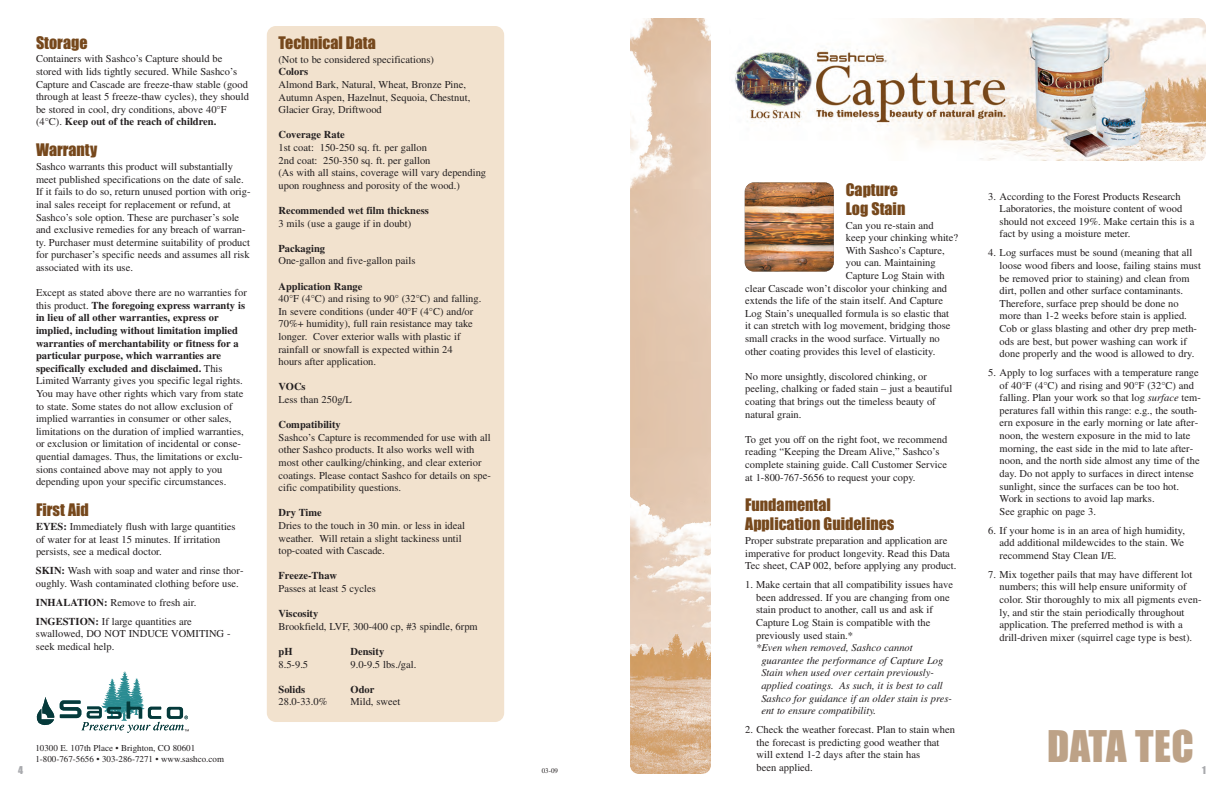
<style>
.page{position:relative;width:1224px;height:792px;background:#fff}
.page>*{position:absolute;margin:0;border:0;box-sizing:border-box;transform-origin:0 0}
.t1{font:40.4px "Impact";letter-spacing:.01em;color:#bda287}
.t2{font:16px/19.2px "Impact";color:#76481c}
.t3{font:10.5px/12.6px "Times";color:#231f20}
.t4{font:italic 10.5px/12.6px "Times";color:#231f20}
.t5{font:700 10.5px "Times";color:#231f20}
.t6{font:10px "Impact";color:#a8a9ad}
.t7{font:9px/10.8px "Times";color:#231f20}
.t8{font:7px "Times";color:#231f20}
.s1{font-weight:700}
.s2{font-style:italic}
</style>
<div class="page">
<div style="left:267px;top:26px;width:237px;height:696px;background:#f2e2ce;border-radius:9px"></div>
<img style="left:630px;top:18px;width:81px;height:756px">
<img style="left:734px;top:18px;width:472px;height:143px">
<img style="left:745px;top:183px;width:89px;height:89px">
<svg style="left:37px;top:671px;width:152px;height:62px"></svg>
<h2 class="t2" style="left:36px;top:34px;width:53px">Storage</h2>
<p class="t3" style="left:36px;top:54px;width:214px">Containers with Sashco’s Capture should be stored with lids tightly secured. While Sashco’s Capture and Cascade are freeze-thaw stable (good through at least 5 freeze-thaw cycles), they should be stored in cool, dry conditions, above 40°F (4°C). <span class="s1">Keep out of the reach of children.</span></p>
<h2 class="t2" style="left:36px;top:141px;width:63px">Warranty</h2>
<p class="t3" style="left:36px;top:162px;width:216px">Sashco warrants this product will substantially meet published specifications on the date of sale.<br>If it fails to do so, return unused portion with orig&shy;inal sales receipt for replacement or refund, at Sashco’s sole option. These are purchaser’s sole and exclusive remedies for any breach of warran&shy;ty. Purchaser must determine suitability of product for purchaser’s specific needs and assumes all risk associated with its use.</p>
<p class="t3" style="left:36px;top:288px;width:212px">Except as stated above there are no warranties for this product. <span class="s1">The foregoing express warranty is in lieu of all other warranties, express or implied, including without limitation implied warranties of merchantability or fitness for a particular purpose, which warranties are specifically excluded and disclaimed.</span> This Limited Warranty gives you specific legal rights.<br>You may have other rights which vary from state to state. Some states do not allow exclusion of implied warranties in consumer or other sales, limitations on the duration of implied warranties, or exclusion or limitation of incidental or conse&shy;quential damages. Thus, the limitations or exclu&shy;sions contained above may not apply to you depending upon your specific circumstances.</p>
<h2 class="t2" style="left:36px;top:501px;width:54px">First Aid</h2>
<p class="t3" style="left:36px;top:521px;width:201px"><span class="s1">EYES:</span> Immediately flush with large quantities of water for at least 15 minutes. If irritation persists, see a medical doctor.</p>
<p class="t3" style="left:36px;top:566px;width:209px"><span class="s1">SKIN:</span> Wash with soap and water and rinse thor&shy;oughly. Wash contaminated clothing before use.</p>
<p class="t3" style="left:36px;top:594px;width:162px;line-height:19px"><span class="s1">INHALATION:</span> Remove to fresh air.<br><span class="s1">INGESTION:</span> If large quantities are</p>
<p class="t3" style="left:36px;top:629px;width:196px">swallowed, DO NOT INDUCE VOMITING - seek medical help.</p>
<h2 class="t2" style="left:278px;top:34px;width:99px">Technical Data</h2>
<p class="t3" style="left:278px;top:54px;width:157px">(Not to be considered specifications)</p>
<p class="t5" style="left:278px;top:66px;width:31px">Colors</p>
<p class="t3" style="left:278px;top:79px;width:193px">Almond Bark, Natural, Wheat, Bronze Pine,<br>Autumn Aspen, Hazelnut, Sequoia, Chestnut,<br>Glacier Gray, Driftwood</p>
<p class="t5" style="left:278px;top:129px;width:68px">Coverage Rate</p>
<p class="t3" style="left:278px;top:142px;width:209px">1st coat: 150-250 sq. ft. per gallon<br>2nd coat: 250-350 sq. ft. per gallon<br>(As with all stains, coverage will vary depending upon roughness and porosity of the wood.)</p>
<p class="t5" style="left:278px;top:204px;width:152px">Recommended wet film thickness</p>
<p class="t3" style="left:278px;top:218px;width:134px">3 mils (use a gauge if in doubt)</p>
<p class="t5" style="left:278px;top:242px;width:48px">Packaging</p>
<p class="t3" style="left:278px;top:256px;width:138px">One-gallon and five-gallon pails</p>
<p class="t5" style="left:278px;top:280px;width:85px">Application Range</p>
<p class="t3" style="left:278px;top:294px;width:204px">40°F (4°C) and rising to 90° (32°C) and falling.<br>In severe conditions (under 40°F (4°C) and/or 70%+ humidity), full rain resistance may take longer. Cover exterior walls with plastic if rainfall or snowfall is expected within 24<br>hours after application.</p>
<p class="t5" style="left:278px;top:381px;width:29px">VOCs</p>
<p class="t3" style="left:278px;top:394px;width:75px">Less than 250g/L</p>
<p class="t5" style="left:278px;top:419px;width:64px">Compatibility</p>
<p class="t3" style="left:278px;top:432px;width:214px">Sashco’s Capture is recommended for use with all other Sashco products. It also works well with most other caulking/chinking, and clear exterior coatings. Please contact Sashco for details on spe&shy;cific compatibility questions.</p>
<p class="t5" style="left:278px;top:507px;width:45px">Dry Time</p>
<p class="t3" style="left:278px;top:520px;width:188px">Dries to the touch in 30 min. or less in ideal weather. Will retain a slight tackiness until top-coated with Cascade.</p>
<p class="t5" style="left:278px;top:570px;width:60px">Freeze-Thaw</p>
<p class="t3" style="left:278px;top:583px;width:99px">Passes at least 5 cycles</p>
<p class="t5" style="left:278px;top:608px;width:41px">Viscosity</p>
<p class="t3" style="left:278px;top:621px;width:201px">Brookfield, LVF, 300-400 cp, #3 spindle, 6rpm</p>
<p class="t5" style="left:278px;top:645px;width:16px">pH</p>
<p class="t5" style="left:350px;top:645px;width:35px">Density</p>
<p class="t3" style="left:278px;top:659px;width:31px">8.5-9.5</p>
<p class="t3" style="left:350px;top:659px;width:67px">9.0-9.5 lbs./gal.</p>
<p class="t5" style="left:278px;top:683px;width:28px">Solids</p>
<p class="t5" style="left:350px;top:683px;width:25px">Odor</p>
<p class="t3" style="left:278px;top:697px;width:50px">28.0-33.0%</p>
<p class="t3" style="left:350px;top:697px;width:51px">Mild, sweet</p>
<h2 class="t2" style="left:846px;top:180px;width:61px">Capture<br>Log Stain</h2>
<p class="t3" style="left:846px;top:220px;width:89px">Can you re-stain and</p>
<p class="t3" style="left:846px;top:232px;width:114px">keep your chinking white?</p>
<p class="t3" style="left:846px;top:245px;width:100px">With Sashco’s Capture,</p>
<p class="t3" style="left:846px;top:258px;width:92px">you can. Maintaining</p>
<p class="t3" style="left:846px;top:270px;width:101px">Capture Log Stain with</p>
<p class="t3" style="left:745px;top:283px;width:204px">clear Cascade won’t discolor your chinking and</p>
<p class="t3" style="left:745px;top:295px;width:199px">extends the life of the stain itself. And Capture</p>
<p class="t3" style="left:745px;top:308px;width:205px">Log Stain’s unequalled formula is so elastic that</p>
<p class="t3" style="left:745px;top:321px;width:207px">it can stretch with log movement, bridging those</p>
<p class="t3" style="left:745px;top:333px;width:196px">small cracks in the wood surface. Virtually no</p>
<p class="t3" style="left:745px;top:346px;width:192px">other coating provides this level of elasticity.</p>
<p class="t3" style="left:745px;top:371px;width:209px">No more unsightly, discolored chinking, or peeling, chalking or faded stain – just a beautiful coating that brings out the timeless beauty of natural grain.</p>
<p class="t3" style="left:745px;top:434px;width:204px">To get you off on the right foot, we recommend reading “Keeping the Dream Alive,” Sashco’s complete staining guide. Call Customer Service at 1-800-767-5656 to request your copy.</p>
<h2 class="t2" style="left:745px;top:496px;width:151px">Fundamental<br>Application Guidelines</h2>
<p class="t3" style="left:745px;top:535px;width:213px">Proper substrate preparation and application are imperative for product longevity. Read this Data<br>Tec sheet, CAP 002, before applying any product.</p>
<p class="t3" style="left:756px;top:580px;width:198px;text-indent:-11px">1. Make certain that all compatibility issues have been addressed. If you are changing from one stain product to another, call us and ask if Capture Log Stain is compatible with the previously used stain.*</p>
<p class="t4" style="left:761px;top:642px;width:192px;text-indent:-5px">*Even when removed, Sashco cannot guarantee the performance of Capture Log Stain when used over certain previously&shy;applied coatings. As such, it is best to call Sashco for guidance if an older stain is pres&shy;ent to ensure compatibility.</p>
<p class="t3" style="left:757px;top:724px;width:200px;text-indent:-11px">2. Check the weather forecast. Plan to stain when the forecast is predicting good weather that will extend 1-2 days after the stain has<br>been applied.</p>
<p class="t3" style="left:1000px;top:191px;width:196px;text-indent:-11px">3. According to the Forest Products Research Laboratories, the moisture content of wood should not exceed 19%. Make certain this is a fact by using a moisture meter.</p>
<p class="t3" style="left:1000px;top:248px;width:203px;text-indent:-11px">4. Log surfaces must be sound (meaning that all loose wood fibers and loose, failing stains must be removed prior to staining) and clean from dirt, pollen and other surface contaminants.<br>Therefore, surface prep should be done no more than 1-2 weeks before stain is applied.<br>Cob or glass blasting and other dry prep meth&shy;ods are best, but power washing can work if done properly and the wood is allowed to dry.</p>
<p class="t3" style="left:1000px;top:367px;width:203px;text-indent:-11px">5. Apply to log surfaces with a temperature range of 40°F (4°C) and rising and 90°F (32°C) and falling. Plan your work so that log <span class="s2">surface</span> tem&shy;peratures fall within this range: e.g., the south&shy;ern exposure in the early morning or late after&shy;noon, the western exposure in the mid to late morning, the east side in the mid to late after&shy;noon, and the north side almost any time of the day. Do not apply to surfaces in direct intense sunlight, since the surfaces can be too hot.<br>Work in sections to avoid lap marks.<br>See graphic on page 3.</p>
<p class="t3" style="left:1000px;top:525px;width:187px;text-align:justify;text-indent:-11px">6. If your home is in an area of high humidity, add additional mildewcides to the stain. We recommend Stay Clean I/E.</p>
<p class="t3" style="left:1000px;top:569px;width:203px;text-indent:-11px">7. Mix together pails that may have different lot numbers; this will help ensure uniformity of color. Stir thoroughly to mix all pigments even&shy;ly, and stir the stain periodically throughout application. The preferred method is with a drill-driven mixer (squirrel cage type is best).</p>
<h1 class="t1" style="left:1047px;top:724px;width:148px">DATA TEC</h1>
<p class="t7" style="left:35px;top:744px;width:190px">10300 E. 107th Place • Brighton, CO 80601<br>1-800-767-5656 • 303-286-7271 • www.sashco.com</p>
<p class="t6" style="left:18px;top:765px;width:6px">4</p>
<p class="t8" style="left:542px;top:769px;width:18px">03-09</p>
<p class="t6" style="left:1202px;top:765px;width:5px">1</p>
</div>
